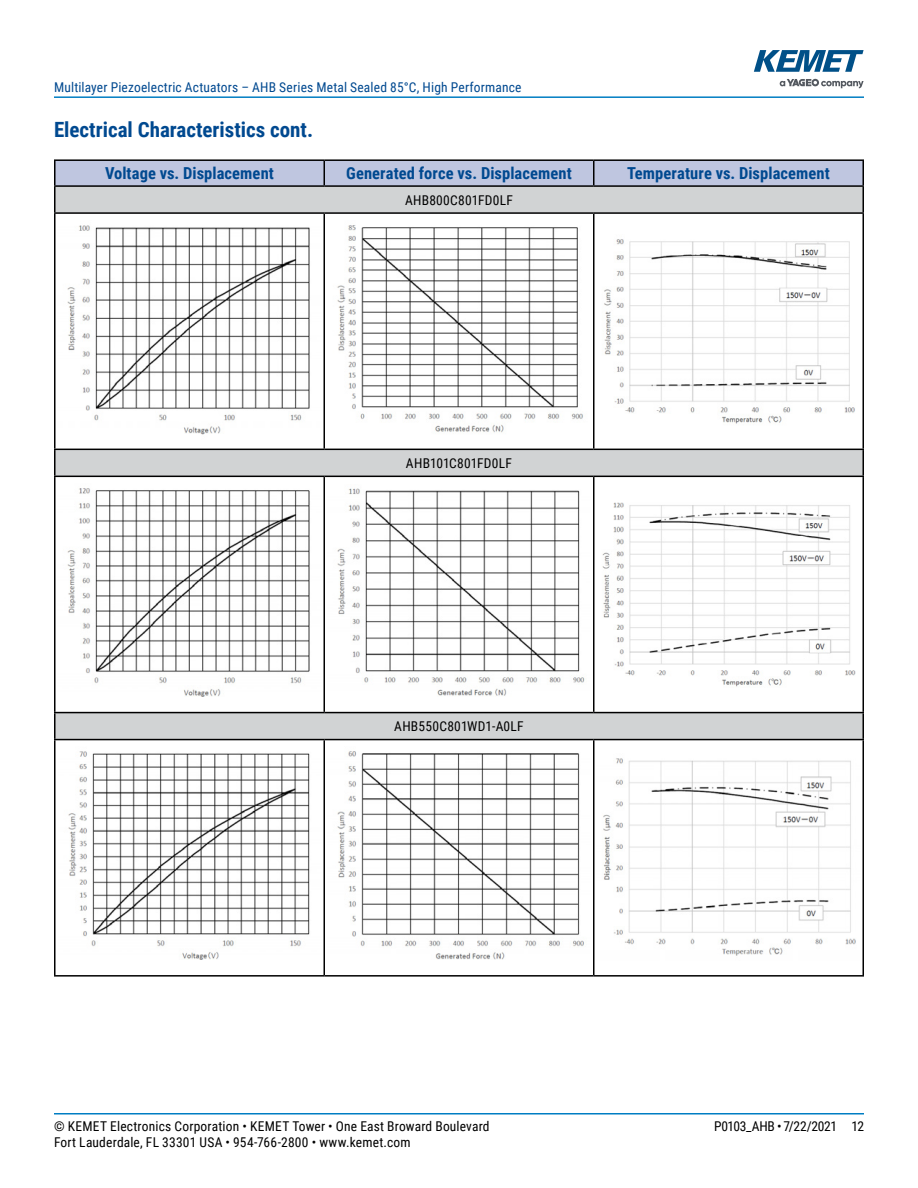
<style>
.page{position:relative;width:918px;height:1188px;background:#fff}
.page>*{position:absolute;margin:0;border:0;box-sizing:border-box;transform-origin:0 0}
.t1{font:700 21px "Roboto Condensed";color:#004990}
.t2{font:700 16.5px "Roboto Condensed";letter-spacing:.005em;color:#004990}
.t3{font:13.5px "Roboto Condensed";letter-spacing:.015em;color:#000}
.t4{font:13.5px "Roboto Condensed";letter-spacing:.015em;color:#004990}
.t5{font:13.5px "Roboto Condensed";letter-spacing:-.025em;color:#000}
</style>
<div class="page">
<hr style="left:54px;top:1113px;width:810px;height:2px;background:#007dc3">
<hr style="left:54px;top:96px;width:810px;height:2px;background:#007dc3">
<svg style="left:780px;top:79px;width:84px;height:9px"></svg>
<svg style="left:754px;top:50px;width:110px;height:22px"></svg>
<svg style="left:56px;top:187px;width:806px;height:552px;fill:#d1d3d4"></svg>
<div style="left:56px;top:161px;width:806px;height:24px;background:#bfc6e0"></div>
<hr style="left:324px;top:214px;width:1px;height:235px;background:#000">
<hr style="left:593px;top:214px;width:1px;height:235px;background:#000">
<hr style="left:324px;top:477px;width:1px;height:235px;background:#000">
<hr style="left:593px;top:477px;width:1px;height:235px;background:#000">
<hr style="left:324px;top:740px;width:1px;height:235px;background:#000">
<hr style="left:593px;top:740px;width:1px;height:235px;background:#000">
<hr style="left:54px;top:159px;width:270px;height:2px;background:#000">
<hr style="left:54px;top:161px;width:2px;height:24px;background:#000">
<hr style="left:324px;top:159px;width:270px;height:2px;background:#000">
<hr style="left:594px;top:159px;width:270px;height:2px;background:#000">
<hr style="left:862px;top:161px;width:2px;height:24px;background:#000">
<hr style="left:54px;top:214px;width:2px;height:235px;background:#000">
<hr style="left:862px;top:214px;width:2px;height:235px;background:#000">
<hr style="left:54px;top:477px;width:2px;height:235px;background:#000">
<hr style="left:862px;top:477px;width:2px;height:235px;background:#000">
<hr style="left:54px;top:740px;width:2px;height:235px;background:#000">
<hr style="left:862px;top:740px;width:2px;height:235px;background:#000">
<hr style="left:54px;top:975px;width:270px;height:2px;background:#000">
<hr style="left:324px;top:975px;width:270px;height:2px;background:#000">
<hr style="left:594px;top:975px;width:270px;height:2px;background:#000">
<hr style="left:54px;top:185px;width:270px;height:2px;background:#000">
<hr style="left:54px;top:187px;width:2px;height:25px;background:#000">
<hr style="left:324px;top:185px;width:270px;height:2px;background:#000">
<hr style="left:594px;top:185px;width:270px;height:2px;background:#000">
<hr style="left:862px;top:187px;width:2px;height:25px;background:#000">
<hr style="left:54px;top:212px;width:270px;height:2px;background:#000">
<hr style="left:324px;top:212px;width:270px;height:2px;background:#000">
<hr style="left:594px;top:212px;width:270px;height:2px;background:#000">
<hr style="left:54px;top:449px;width:270px;height:1px;background:#000">
<hr style="left:54px;top:450px;width:2px;height:26px;background:#000">
<hr style="left:324px;top:449px;width:270px;height:1px;background:#000">
<hr style="left:594px;top:449px;width:270px;height:1px;background:#000">
<hr style="left:862px;top:450px;width:2px;height:26px;background:#000">
<hr style="left:54px;top:476px;width:270px;height:1px;background:#000">
<hr style="left:324px;top:476px;width:270px;height:1px;background:#000">
<hr style="left:594px;top:476px;width:270px;height:1px;background:#000">
<hr style="left:54px;top:712px;width:270px;height:1px;background:#000">
<hr style="left:54px;top:713px;width:2px;height:26px;background:#000">
<hr style="left:324px;top:712px;width:270px;height:1px;background:#000">
<hr style="left:594px;top:712px;width:270px;height:1px;background:#000">
<hr style="left:862px;top:713px;width:2px;height:26px;background:#000">
<hr style="left:54px;top:739px;width:270px;height:1px;background:#000">
<hr style="left:324px;top:739px;width:270px;height:1px;background:#000">
<hr style="left:594px;top:739px;width:270px;height:1px;background:#000">
<img style="left:58px;top:220px;width:263px;height:222px">
<img style="left:327px;top:221px;width:263px;height:221px">
<img style="left:597px;top:235px;width:263px;height:193px">
<img style="left:58px;top:484px;width:263px;height:221px">
<img style="left:327px;top:484px;width:264px;height:221px">
<img style="left:597px;top:498px;width:263px;height:194px">
<img style="left:68px;top:751px;width:242px;height:209px">
<img style="left:337px;top:751px;width:247px;height:209px">
<img style="left:603px;top:758px;width:253px;height:198px">
<p class="t4" style="left:54px;top:78px;width:469px">Multilayer Piezoelectric Actuators – AHB Series Metal Sealed 85°C, High Performance</p>
<h1 class="t1" style="left:54px;top:115px;width:261px">Electrical Characteristics cont.</h1>
<p class="t2" style="left:105px;top:162px;width:170px">Voltage vs. Displacement</p>
<p class="t2" style="left:346px;top:162px;width:227px">Generated force vs. Displacement</p>
<p class="t2" style="left:627px;top:162px;width:204px">Temperature vs. Displacement</p>
<p class="t3" style="left:405px;top:190px;width:109px">AHB800C801FD0LF</p>
<p class="t3" style="left:406px;top:454px;width:108px">AHB101C801FD0LF</p>
<p class="t3" style="left:394px;top:717px;width:131px">AHB550C801WD1-A0LF</p>
<p class="t3" style="left:54px;top:1116px;width:437px">© KEMET Electronics Corporation • KEMET Tower • One East Broward Boulevard</p>
<p class="t5" style="left:714px;top:1116px;width:151px">P0103_AHB • 7/22/2021 12</p>
<p class="t3" style="left:54px;top:1133px;width:358px">Fort Lauderdale, FL 33301 USA • 954-766-2800 • www.kemet.com</p>
</div>
